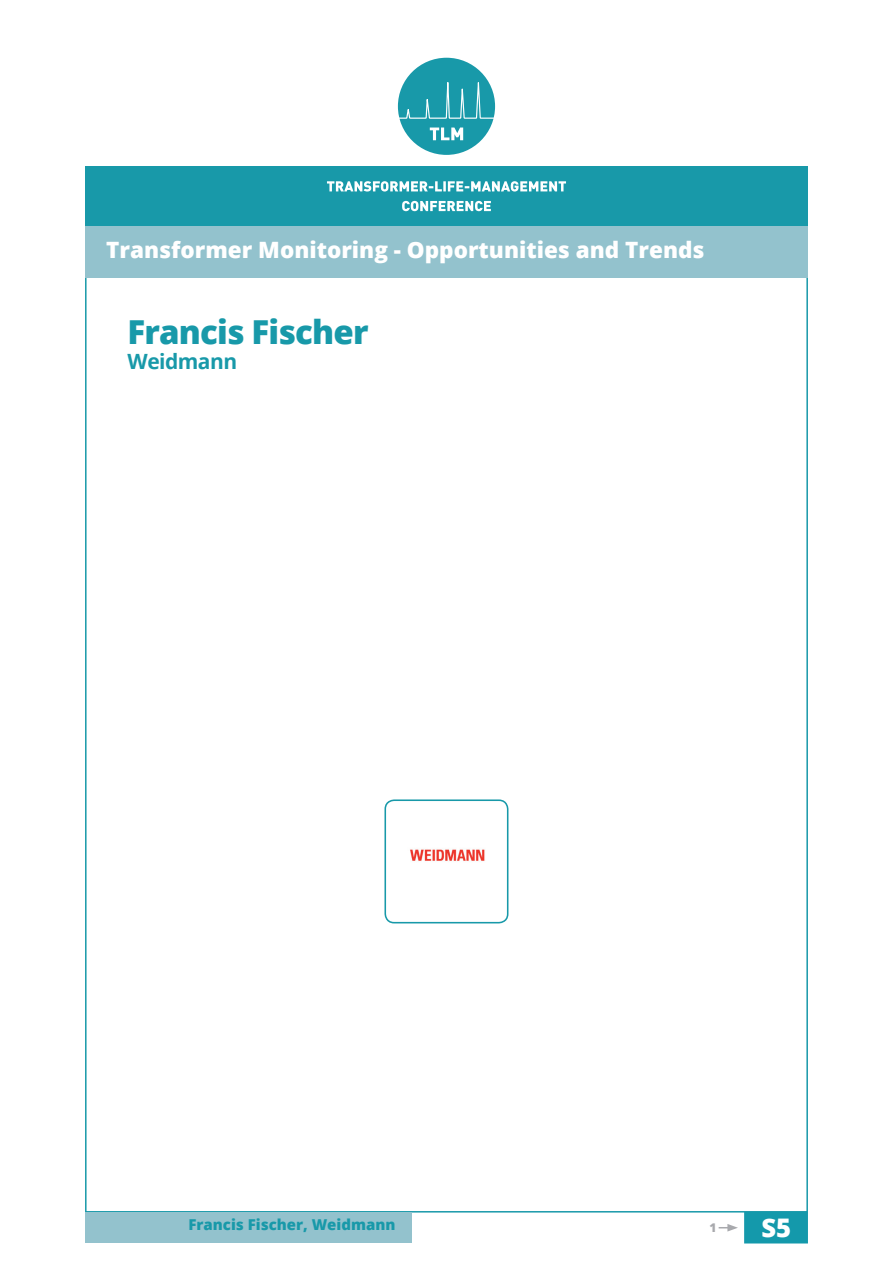
<style>
.page{position:relative;width:893px;height:1263px;background:#fff}
.page>*{position:absolute;margin:0;border:0;box-sizing:border-box;transform-origin:0 0}
.t1{font:800 33px "Open Sans";letter-spacing:-.025em;color:#1899a9}
.t2{font:800 25.65px "Open Sans";color:#fff}
.t3{font:800 22.5px "Open Sans";color:#fff}
.t4{font:700 21px "Open Sans";letter-spacing:-.025em;color:#1899a9}
.t5{font:800 15px "Open Sans";color:#1899a9}
.t6{font:800 12px "Open Sans";color:#a8a9ad}
</style>
<div class="page">
<div style="left:744px;top:1212px;width:64px;height:31px;background:#1499ab"></div>
<svg style="left:719px;top:1224px;width:19px;height:7px"></svg>
<div style="left:85px;top:1212px;width:327px;height:31px;background:#93c2cd"></div>
<img style="left:410px;top:849px;width:75px;height:12px">
<div style="left:384px;top:799px;width:124px;height:124px;border:2px solid #1899a9;border-radius:9px"></div>
<div style="left:398px;top:58px;width:97px;height:97px;background:#1899a9;border-radius:50%"></div>
<svg style="left:397px;top:82px;width:99px;height:39px"></svg>
<svg style="left:430px;top:128px;width:33px;height:12px"></svg>
<div style="left:85px;top:225px;width:723px;height:53px;background:#93c2cd"></div>
<div style="left:85px;top:167px;width:723px;height:59px;background:#1899a9"></div>
<svg style="left:327px;top:181px;width:239px;height:11px"></svg>
<svg style="left:402px;top:201px;width:89px;height:10px"></svg>
<p class="t3" style="left:106px;top:233px;width:600px">Transformer Monitoring - Opportunities and Trends</p>
<h1 class="t1" style="left:128px;top:307px;width:242px">Francis Fischer</h1>
<p class="t4" style="left:128px;top:347px;width:111px">Weidmann</p>
<p class="t5" style="left:188px;top:1213px;width:209px">Francis Fischer, Weidmann</p>
<p class="t6" style="left:709px;top:1219px;width:9px">1</p>
<p class="t2" style="left:761px;top:1208px;width:31px">S5</p>
</div>
